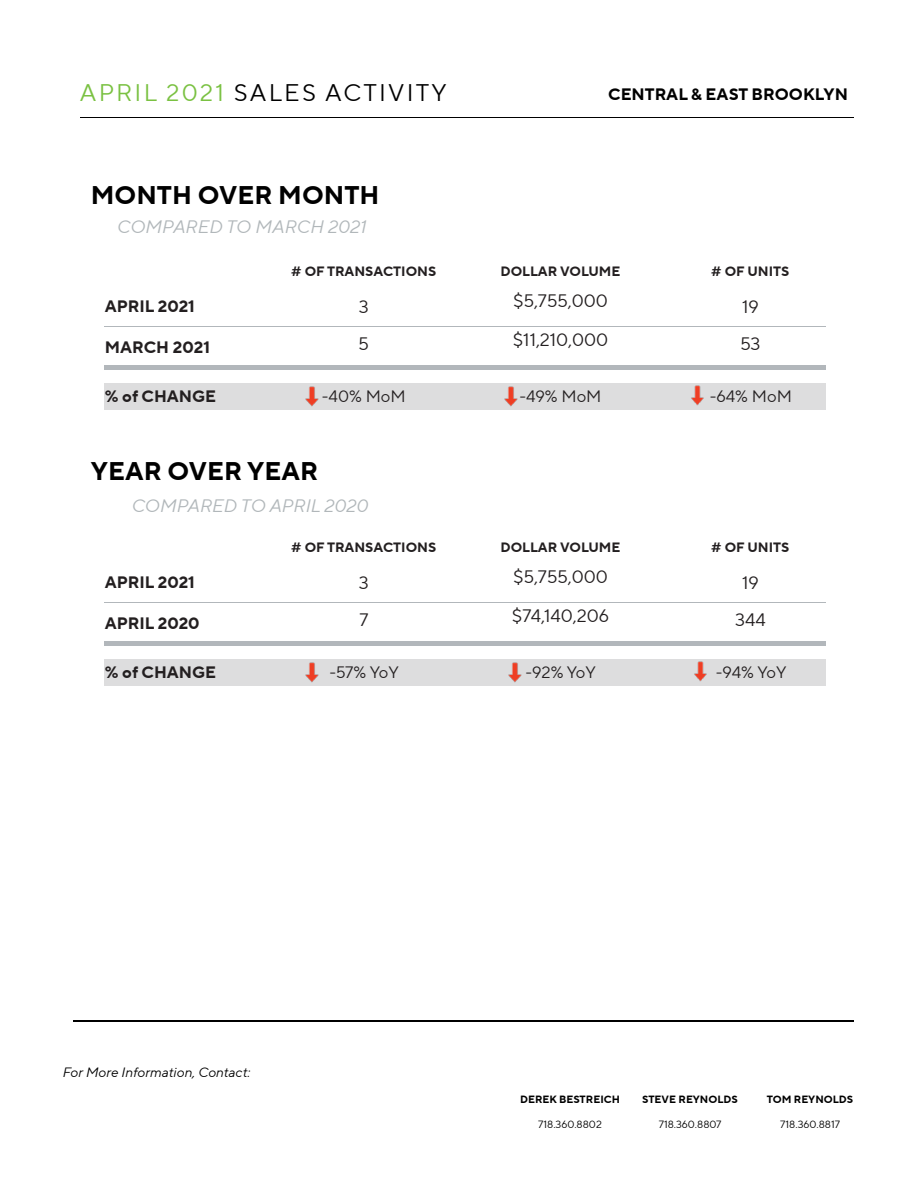
<style>
.page{position:relative;width:918px;height:1188px;background:#fff}
.page>*{position:absolute;margin:0;border:0;box-sizing:border-box;transform-origin:0 0}
.t1{font:700 25.5px "TT Norms Pro";color:#000}
.t2{font:24px "TT Norms Pro";letter-spacing:.09em;color:#000}
.t3{font:18px "TT Norms Pro";color:#231f20}
.t4{font:italic 18px "TT Norms Pro";color:#b1b7ba}
.t5{font:700 16.5px "TT Norms Pro";color:#231f20}
.t6{font:16.5px "TT Norms Pro";color:#231f20}
.t7{font:700 16.5px "TT Norms Pro";color:#000}
.t8{font:700 13.5px "TT Norms Pro";color:#231f20}
.t9{font:italic 13.5px "TT Norms Pro";color:#000}
.t10{font:700 10.5px "TT Norms Pro";color:#000}
.t11{font:10.5px "TT Norms Pro";color:#000}
.s1{color:#7ac142}
</style>
<div class="page">
<hr style="left:74px;top:1021px;width:780px;height:1px;background:#000">
<hr style="left:80px;top:117px;width:774px;height:1px;background:#000">
<div style="left:104px;top:383px;width:722px;height:26px;background:#ddddde"></div>
<img style="left:504px;top:386px;width:14px;height:21px">
<hr style="left:104px;top:326px;width:722px;height:1px;background:#b2b7bb">
<div style="left:104px;top:365px;width:722px;height:5px;background:#b2b7bb"></div>
<img style="left:305px;top:386px;width:14px;height:21px">
<img style="left:691px;top:385px;width:13px;height:21px">
<div style="left:104px;top:659px;width:722px;height:26px;background:#ddddde"></div>
<img style="left:508px;top:662px;width:14px;height:21px">
<hr style="left:104px;top:602px;width:722px;height:1px;background:#b2b7bb">
<div style="left:104px;top:641px;width:722px;height:5px;background:#b2b7bb"></div>
<img style="left:305px;top:662px;width:14px;height:21px">
<img style="left:694px;top:661px;width:13px;height:21px">
<h2 class="t2" style="left:80px;top:76px;width:368px"><span class="s1">APRIL 2021</span> SALES ACTIVITY</h2>
<p class="t7" style="left:608px;top:82px;width:241px">CENTRAL &amp; EAST BROOKLYN</p>
<h1 class="t1" style="left:91px;top:176px;width:290px">MONTH OVER MONTH</h1>
<h3 class="t4" style="left:117px;top:214px;width:251px">COMPARED TO MARCH 2021</h3>
<p class="t8" style="left:291px;top:261px;width:147px"># OF TRANSACTIONS</p>
<p class="t8" style="left:500px;top:261px;width:122px">DOLLAR VOLUME</p>
<p class="t8" style="left:711px;top:261px;width:80px"># OF UNITS</p>
<p class="t5" style="left:105px;top:294px;width:92px">APRIL 2021</p>
<p class="t5" style="left:105px;top:335px;width:107px">MARCH 2021</p>
<p class="t5" style="left:105px;top:384px;width:113px">% of CHANGE</p>
<h3 class="t3" style="left:359px;top:294px;width:11px">3</h3>
<h3 class="t3" style="left:513px;top:288px;width:96px">$5,755,000</h3>
<h3 class="t3" style="left:742px;top:294px;width:18px">19</h3>
<h3 class="t3" style="left:359px;top:330px;width:12px">5</h3>
<h3 class="t3" style="left:513px;top:326px;width:97px">$11,210,000</h3>
<h3 class="t3" style="left:740px;top:330px;width:21px">53</h3>
<p class="t6" style="left:322px;top:384px;width:85px">-40% MoM</p>
<p class="t6" style="left:519px;top:384px;width:84px">-49% MoM</p>
<p class="t6" style="left:710px;top:384px;width:84px">-64% MoM</p>
<h1 class="t1" style="left:91px;top:452px;width:229px">YEAR OVER YEAR</h1>
<h3 class="t4" style="left:132px;top:493px;width:238px">COMPARED TO APRIL 2020</h3>
<p class="t5" style="left:105px;top:570px;width:92px">APRIL 2021</p>
<p class="t5" style="left:105px;top:611px;width:96px">APRIL 2020</p>
<p class="t5" style="left:105px;top:660px;width:113px">% of CHANGE</p>
<p class="t8" style="left:291px;top:537px;width:147px"># OF TRANSACTIONS</p>
<p class="t8" style="left:500px;top:537px;width:122px">DOLLAR VOLUME</p>
<p class="t8" style="left:711px;top:537px;width:80px"># OF UNITS</p>
<h3 class="t3" style="left:359px;top:570px;width:11px">3</h3>
<h3 class="t3" style="left:513px;top:564px;width:96px">$5,755,000</h3>
<h3 class="t3" style="left:742px;top:570px;width:18px">19</h3>
<h3 class="t3" style="left:360px;top:606px;width:11px">7</h3>
<h3 class="t3" style="left:512px;top:602px;width:99px">$74,140,206</h3>
<h3 class="t3" style="left:735px;top:606px;width:32px">344</h3>
<p class="t6" style="left:329px;top:660px;width:71px">-57% YoY</p>
<p class="t6" style="left:526px;top:660px;width:72px">-92% YoY</p>
<p class="t6" style="left:716px;top:660px;width:72px">-94% YoY</p>
<p class="t9" style="left:63px;top:1063px;width:189px">For More Information, Contact:</p>
<p class="t10" style="left:520px;top:1092px;width:101px">DEREK BESTREICH</p>
<p class="t11" style="left:538px;top:1117px;width:65px">718.360.8802</p>
<p class="t10" style="left:642px;top:1092px;width:97px">STEVE REYNOLDS</p>
<p class="t11" style="left:659px;top:1117px;width:64px">718.360.8807</p>
<p class="t10" style="left:767px;top:1092px;width:88px">TOM REYNOLDS</p>
<p class="t11" style="left:780px;top:1117px;width:61px">718.360.8817</p>
</div>
